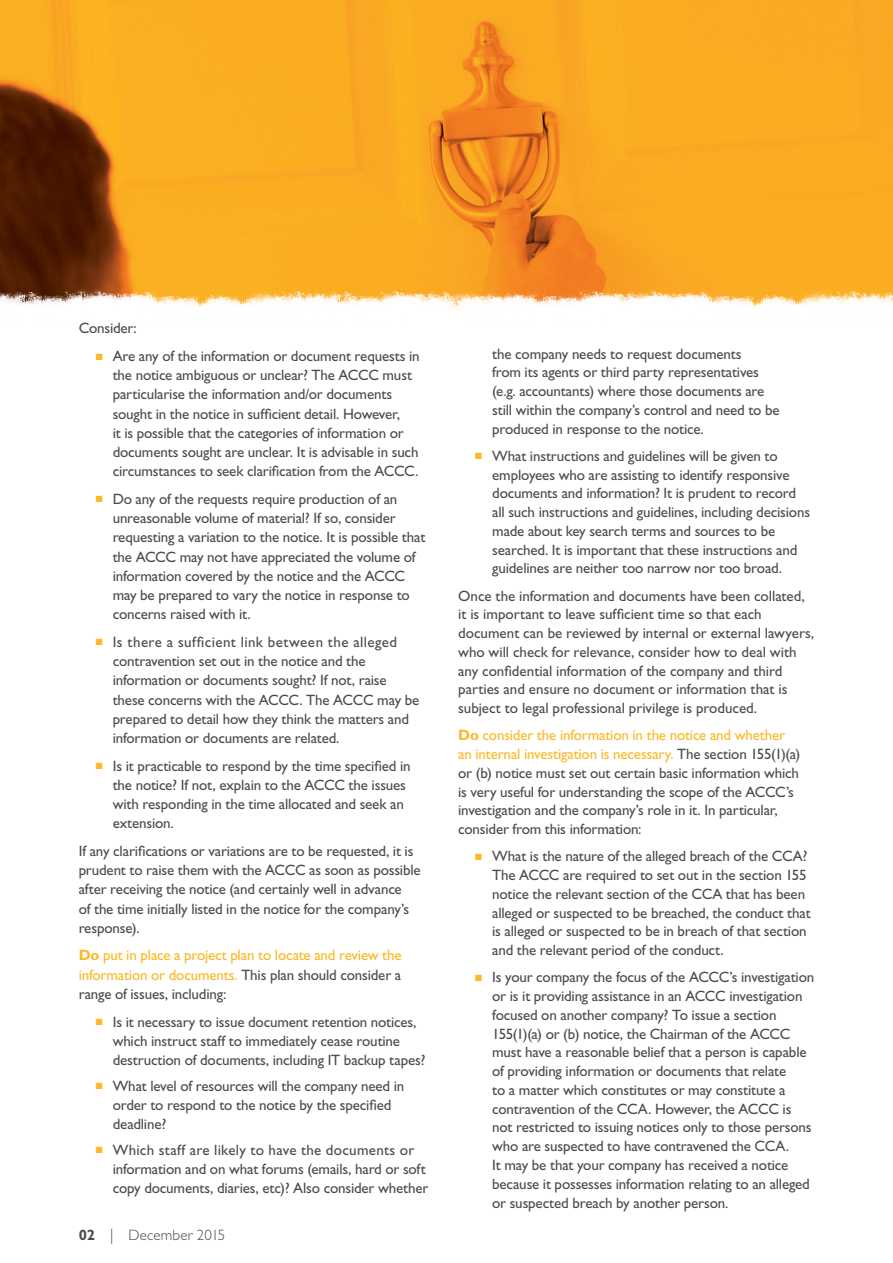
<style>
.page{position:relative;width:893px;height:1263px;background:#fff}
.page>*{position:absolute;margin:0;border:0;box-sizing:border-box;transform-origin:0 0}
.SUB-BULLET{font:15px/18.8px "Gill Sans Std";letter-spacing:-.01em;color:#4b4c4d}
.t1{font:15px/19.2px "Gill Sans Std";letter-spacing:-.01em;color:#fcb825;text-align:justify}
.FOLIO{font:300 15px "Gill Sans Std";letter-spacing:.01em;color:#4b4c4d}
.s1{color:#fcb825}
.s2{font-weight:700}
.s3{color:#4b4c4d}
.s4{font-weight:700;color:#fcb825}
</style>
<div class="page">
<img style="left:0;top:0;width:893px;height:268px">
<img style="left:0;top:268px;width:893px;height:52px">
<p class="SUB-BULLET" style="left:79px;top:319px;width:60px">Consider:</p>
<p class="SUB-BULLET" style="left:113px;top:346px;width:309px;line-height:19.2px;text-indent:-17px"><span class="s1">■</span> Are any of the information or document requests in the notice ambiguous or unclear? The ACCC must particularise the information and/or documents sought in the notice in sufficient detail. However,<br>it is possible that the categories of information or documents sought are unclear. It is advisable in such circumstances to seek clarification from the ACCC.</p>
<p class="SUB-BULLET" style="left:113px;top:489px;width:314px;line-height:19.2px;text-indent:-17px"><span class="s1">■</span> Do any of the requests require production of an unreasonable volume of material? If so, consider requesting a variation to the notice. It is possible that the ACCC may not have appreciated the volume of information covered by the notice and the ACCC may be prepared to vary the notice in response to concerns raised with it.</p>
<p class="SUB-BULLET" style="left:113px;top:632px;width:308px;line-height:19.2px;text-indent:-17px"><span class="s1">■</span> Is there a sufficient link between the alleged contravention set out in the notice and the information or documents sought? If not, raise these concerns with the ACCC. The ACCC may be prepared to detail how they think the matters and information or documents are related.</p>
<p class="SUB-BULLET" style="left:113px;top:756px;width:299px;line-height:19.2px;text-indent:-17px"><span class="s1">■</span> Is it practicable to respond by the time specified in the notice? If not, explain to the ACCC the issues with responding in the time allocated and seek an extension.</p>
<p class="SUB-BULLET" style="left:79px;top:841px;width:343px;line-height:19.2px">If any clarifications or variations are to be requested, it is prudent to raise them with the ACCC as soon as possible after receiving the notice (and certainly well in advance<br>of the time initially listed in the notice for the company’s response).</p>
<p class="t1" style="left:79px;top:946px;width:324px"><span class="s2">Do</span> put in place a project plan to locate and review the information or documents. <span class="s3">This plan should consider a range of issues, including:</span></p>
<p class="SUB-BULLET" style="left:113px;top:1012px;width:314px;line-height:19.2px;text-indent:-17px"><span class="s1">■</span> Is it necessary to issue document retention notices, which instruct staff to immediately cease routine destruction of documents, including IT backup tapes?</p>
<p class="SUB-BULLET" style="left:113px;top:1076px;width:293px;line-height:19.2px;text-indent:-17px"><span class="s1">■</span> What level of resources will the company need in order to respond to the notice by the specified deadline?</p>
<p class="SUB-BULLET" style="left:113px;top:1140px;width:317px;line-height:19.4px;text-indent:-17px"><span class="s1">■</span> Which staff are likely to have the documents or information and on what forums (emails, hard or soft copy documents, diaries, etc)? Also consider whether</p>
<p class="FOLIO" style="left:79px;top:1226px;width:148px"><span class="s2">02</span> | December 2015</p>
<p class="SUB-BULLET" style="left:492px;top:344px;width:289px">the company needs to request documents<br>from its agents or third party representatives (e.g. accountants) where those documents are still within the company’s control and need to be produced in response to the notice.</p>
<p class="SUB-BULLET" style="left:492px;top:446px;width:319px;text-indent:-17px"><span class="s1">■</span> What instructions and guidelines will be given to employees who are assisting to identify responsive documents and information? It is prudent to record all such instructions and guidelines, including decisions made about key search terms and sources to be searched. It is important that these instructions and guidelines are neither too narrow nor too broad.</p>
<p class="SUB-BULLET" style="left:458px;top:586px;width:358px">Once the information and documents have been collated, it is important to leave sufficient time so that each document can be reviewed by internal or external lawyers, who will check for relevance, consider how to deal with any confidential information of the company and third parties and ensure no document or information that is subject to legal professional privilege is produced.</p>
<p class="SUB-BULLET" style="left:458px;top:726px;width:344px"><span class="s4">Do</span> <span class="s1">consider the information in the notice and whether an internal investigation is necessary.</span> The section 155(1)(a) or (b) notice must set out certain basic information which is very useful for understanding the scope of the ACCC’s investigation and the company’s role in it. In particular, consider from this information:</p>
<p class="SUB-BULLET" style="left:492px;top:847px;width:320px;text-indent:-17px"><span class="s1">■</span> What is the nature of the alleged breach of the CCA?<br>The ACCC are required to set out in the section 155 notice the relevant section of the CCA that has been alleged or suspected to be breached, the conduct that is alleged or suspected to be in breach of that section and the relevant period of the conduct.</p>
<p class="SUB-BULLET" style="left:492px;top:968px;width:324px;text-indent:-17px"><span class="s1">■</span> Is your company the focus of the ACCC’s investigation or is it providing assistance in an ACCC investigation focused on another company? To issue a section 155(1)(a) or (b) notice, the Chairman of the ACCC must have a reasonable belief that a person is capable of providing information or documents that relate<br>to a matter which constitutes or may constitute a contravention of the CCA. However, the ACCC is not restricted to issuing notices only to those persons who are suspected to have contravened the CCA.<br>It may be that your company has received a notice because it possesses information relating to an alleged or suspected breach by another person.</p>
</div>
